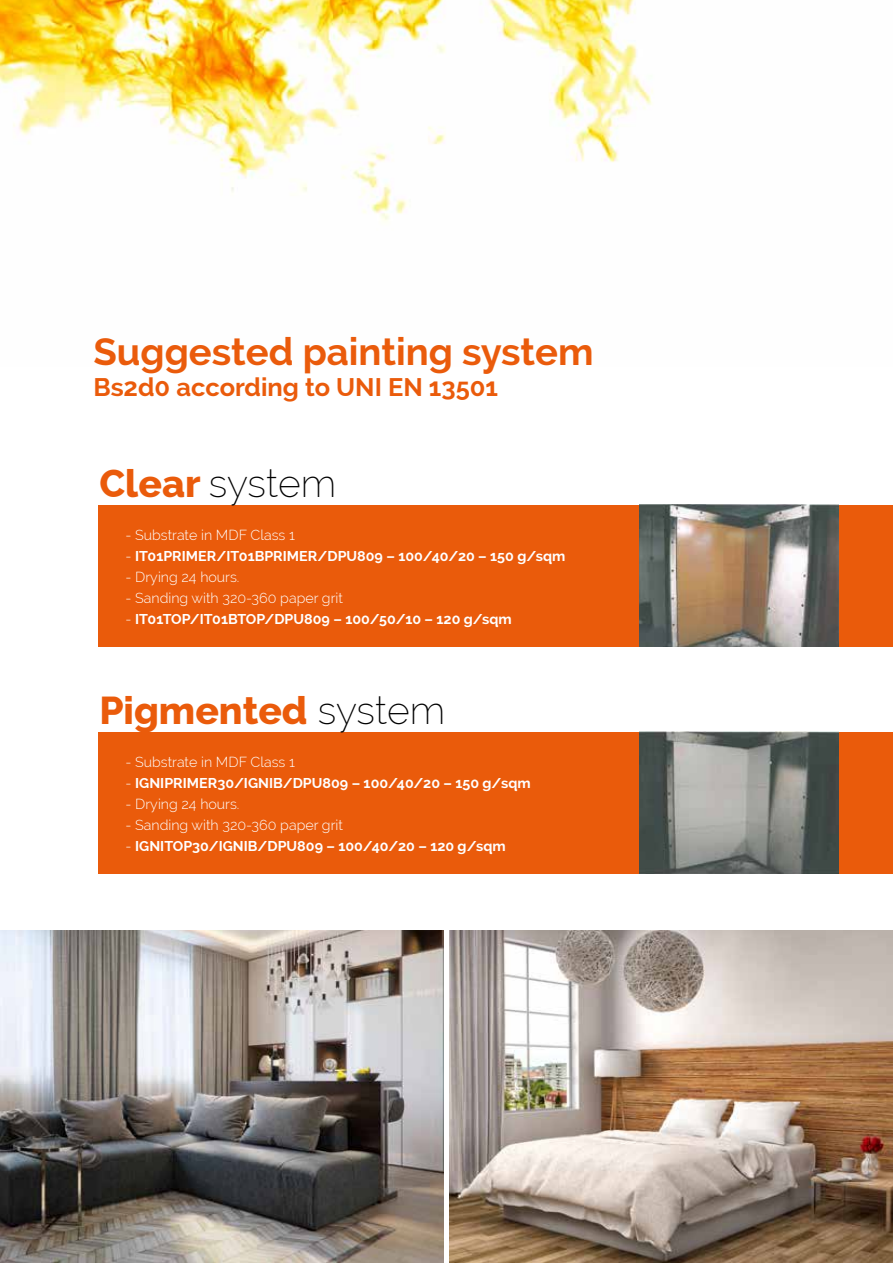
<style>
.page{position:relative;width:893px;height:1263px;background:#fff}
.page>*{position:absolute;margin:0;border:0;box-sizing:border-box;transform-origin:0 0}
.t1{font:800 39px "Raleway";color:#ea5b0b}
.t2{font:200 39px "Raleway";color:#000}
.t3{font:700 38.25px "Raleway";color:#ea5b0b}
.t4{font:700 25.5px "Raleway";color:#ea5b0b}
.t5{font:700 14.25px "Raleway";color:#fff}
.t6{font:300 14.25px "Raleway";color:#fff}
.s1{font-weight:800;color:#ea5b0b}
.s2{font-weight:300}
.s3{font-weight:200;color:#000}
</style>
<div class="page">
<img style="left:0;top:0;width:653px;height:222px">
<div style="left:98px;top:505px;width:795px;height:141px;background:#ea5b0b"></div>
<div style="left:98px;top:732px;width:795px;height:141px;background:#ea5b0b"></div>
<img style="left:0;top:930px;width:443px;height:333px">
<img style="left:450px;top:930px;width:443px;height:333px">
<img style="left:639px;top:732px;width:200px;height:141px">
<img style="left:639px;top:505px;width:200px;height:141px">
<h2 class="t3" style="left:94px;top:330px;width:501px">Suggested painting system</h2>
<h3 class="t4" style="left:94px;top:372px;width:406px">Bs2d0 according to UNI EN 13501</h3>
<h1 class="t2" style="left:99px;top:460px;width:238px"><span class="s1">Clear</span> system</h1>
<p class="t6" style="left:125px;top:527px;width:171px">- Substrate in MDF Class 1</p>
<p class="t5" style="left:125px;top:548px;width:441px"><span class="s2">-</span> IT01PRIMER/IT01BPRIMER/DPU809 – 100/40/20 – 150 g/sqm</p>
<p class="t6" style="left:125px;top:569px;width:116px">- Drying 24 hours.</p>
<p class="t6" style="left:125px;top:590px;width:219px">- Sanding with 320-360 paper grit</p>
<p class="t5" style="left:125px;top:611px;width:388px"><span class="s2">-</span> IT01TOP/IT01BTOP/DPU809 – 100/50/10 – 120 g/sqm</p>
<h1 class="t1" style="left:99px;top:688px;width:347px">Pigmented <span class="s3">system</span></h1>
<p class="t6" style="left:125px;top:754px;width:171px">- Substrate in MDF Class 1</p>
<p class="t5" style="left:125px;top:775px;width:407px"><span class="s2">-</span> IGNIPRIMER30/IGNIB/DPU809 – 100/40/20 – 150 g/sqm</p>
<p class="t6" style="left:125px;top:796px;width:116px">- Drying 24 hours.</p>
<p class="t6" style="left:125px;top:817px;width:219px">- Sanding with 320-360 paper grit</p>
<p class="t5" style="left:125px;top:838px;width:382px"><span class="s2">-</span> IGNITOP30/IGNIB/DPU809 – 100/40/20 – 120 g/sqm</p>
</div>
